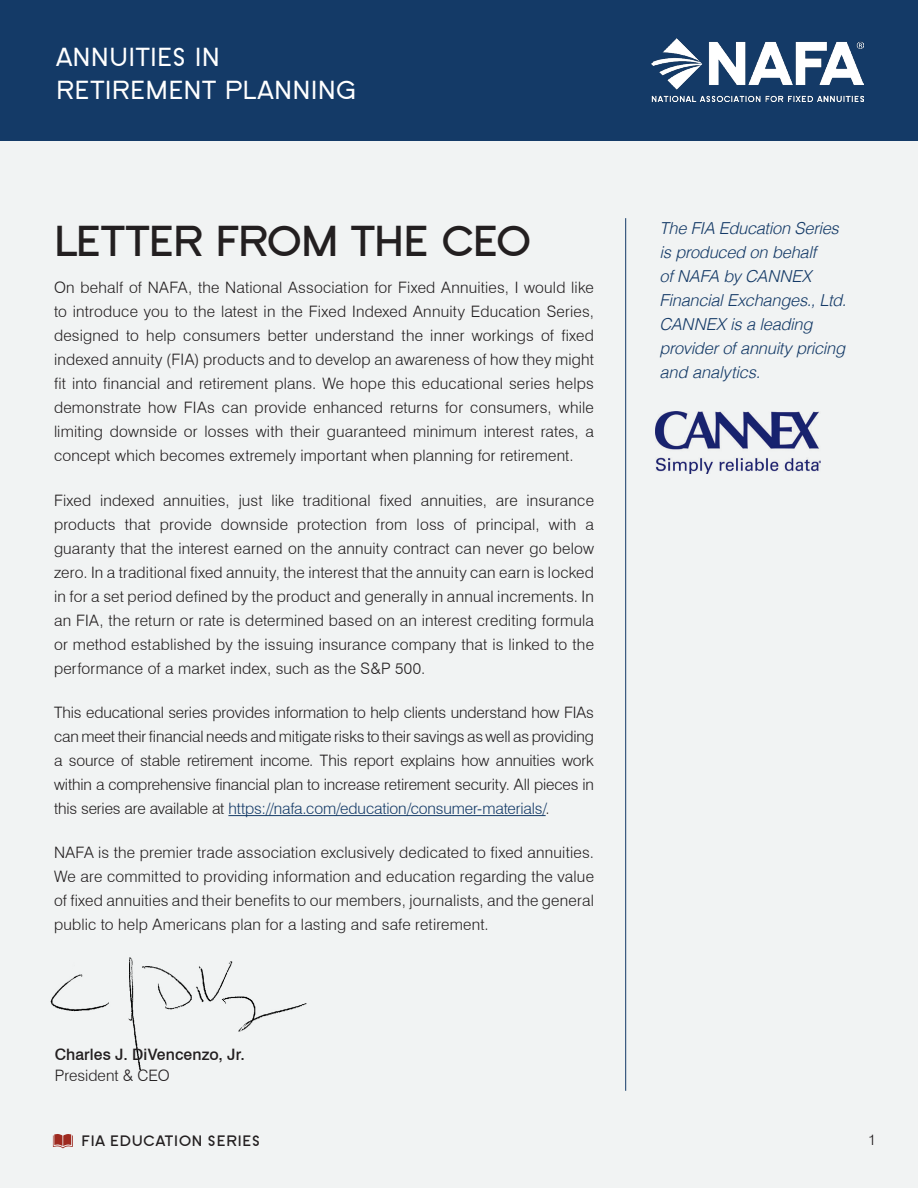
<style>
.page{position:relative;width:918px;height:1188px;background:#fff}
.page>*{position:absolute;margin:0;border:0;box-sizing:border-box;transform-origin:0 0}
.t1{font:700 45px "SF Old Republic";letter-spacing:-.025em;color:#231f20}
.t2{font:27.15px/32.5px "SF Old Republic";letter-spacing:.01em;color:#fff}
.t3{font:italic 300 16.5px/24px "Helvetica";letter-spacing:-.02em;color:#143a67}
.t4{font:300 15.75px/24px "Swiss 721 BT";letter-spacing:.01em;color:#231f20;text-align:justify}
.t5{font:500 15.75px/21px "Swiss 721 BT";letter-spacing:.005em;color:#231f20}
.t6{font:700 15.75px "SF Old Republic";letter-spacing:.05em;color:#231f20}
.t7{font:300 15px "Swiss 721 BT";color:#231f20}
.s1{color:#143a67}
.s2{font-weight:300}
</style>
<div class="page">
<div style="left:0;top:136px;width:918px;height:1052px;background:#f1f3f3"></div>
<div style="left:0;top:0;width:918px;height:140px;background:#143a67"></div>
<img style="left:652px;top:38px;width:212px;height:64px">
<svg style="left:53px;top:1134px;width:20px;height:14px"></svg>
<hr style="left:228px;top:815px;width:318px;height:1px;background:#143a67">
<img style="left:50px;top:957px;width:256px;height:112px">
<img style="left:656px;top:411px;width:164px;height:63px">
<hr style="left:625px;top:218px;width:1px;height:873px;background:#143a67">
<h2 class="t2" style="left:56px;top:41px;width:302px">ANNUITIES IN<br>RETIREMENT PLANNING</h2>
<h2 class="t1" style="left:54px;top:217px;width:478px">LETTER FROM THE CEO</h2>
<p class="t4" style="left:54px;top:276px;width:542px">On behalf of NAFA, the National Association for Fixed Annuities, I would like to introduce you to the latest in the Fixed Indexed Annuity Education Series, designed to help consumers better understand the inner workings of fixed indexed annuity (FIA) products and to develop an awareness of how they might fit into financial and retirement plans. We hope this educational series helps demonstrate how FIAs can provide enhanced returns for consumers, while limiting downside or losses with their guaranteed minimum interest rates, a concept which becomes extremely important when planning for retirement.</p>
<p class="t4" style="left:54px;top:488px;width:542px">Fixed indexed annuities, just like traditional fixed annuities, are insurance products that provide downside protection from loss of principal, with a guaranty that the interest earned on the annuity contract can never go below zero. In a traditional fixed annuity, the interest that the annuity can earn is locked in for a set period defined by the product and generally in annual increments. In an FIA, the return or rate is determined based on an interest crediting formula or method established by the issuing insurance company that is linked to the performance of a market index, such as the S&amp;P 500.</p>
<p class="t4" style="left:54px;top:700px;width:542px">This educational series provides information to help clients understand how FIAs can meet their financial needs and mitigate risks to their savings as well as providing a source of stable retirement income. This report explains how annuities work within a comprehensive financial plan to increase retirement security. All pieces in this series are available at <span class="s1">https://nafa.com/education/consumer-materials/</span>.</p>
<p class="t4" style="left:54px;top:840px;width:542px">NAFA is the premier trade association exclusively dedicated to fixed annuities.<br>We are committed to providing information and education regarding the value of fixed annuities and their benefits to our members, journalists, and the general public to help Americans plan for a lasting and safe retirement.</p>
<p class="t5" style="left:55px;top:1043px;width:192px">Charles J. DiVencenzo, Jr.<br><span class="s2">President &amp; CEO</span></p>
<p class="t3" style="left:660px;top:216px;width:188px">The FIA Education Series is produced on behalf<br>of NAFA by CANNEX<br>Financial Exchanges., Ltd.<br>CANNEX is a leading provider of annuity pricing and analytics.</p>
<p class="t6" style="left:82px;top:1133px;width:180px">FIA EDUCATION SERIES</p>
<p class="t7" style="left:868px;top:1131px;width:9px">1</p>
</div>
